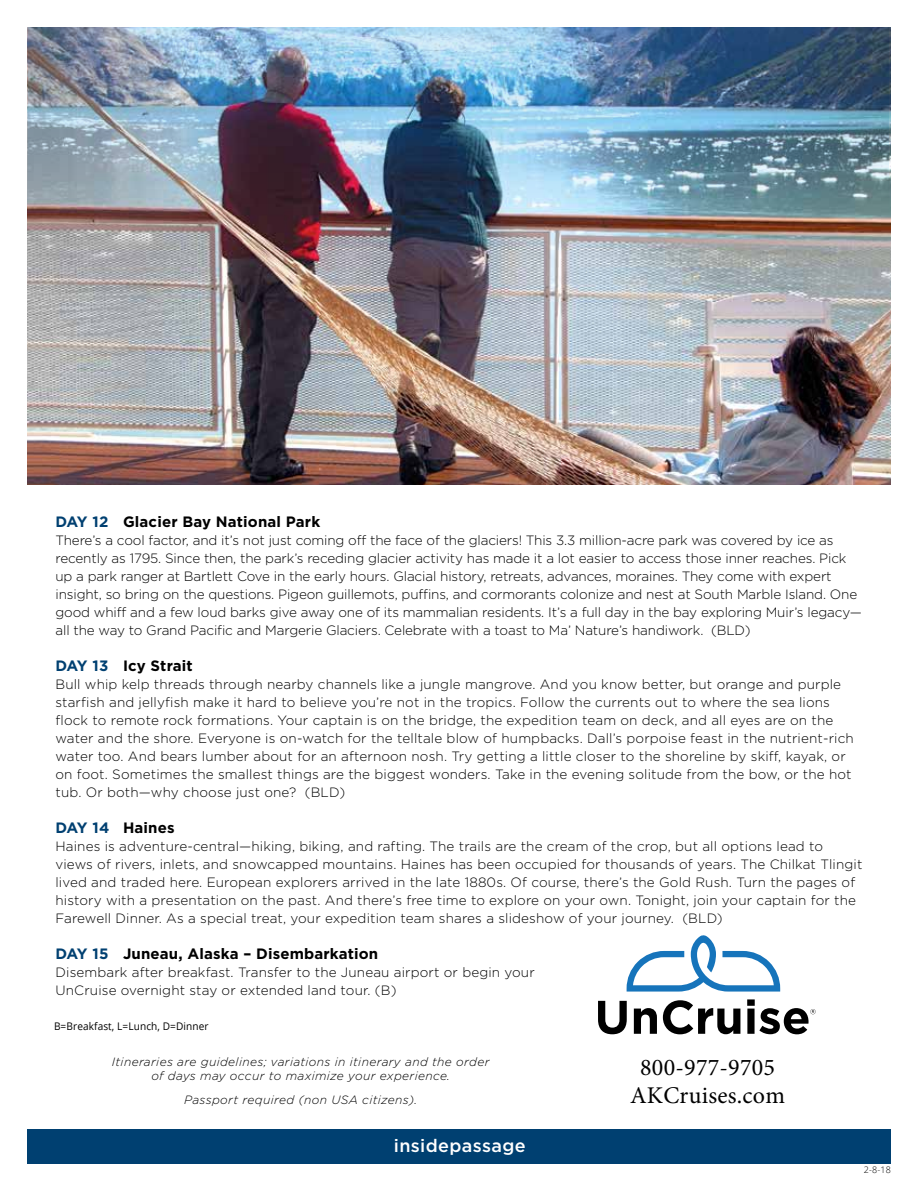
<style>
.page{position:relative;width:918px;height:1188px;background:#fff}
.page>*{position:absolute;margin:0;border:0;box-sizing:border-box;transform-origin:0 0}
.t1{font:24px/27.6px "Minion Pro";letter-spacing:.01em;color:#000;text-align:center}
.t2{font:500 18px "Gotham HTF";letter-spacing:.02em;color:#fff}
.t3{font:700 15px "Gotham HTF";letter-spacing:.01em;color:#000}
.t4{font:300 13.5px/18px "Gotham HTF";letter-spacing:.01em;color:#000}
.t5{font:300 13.5px/18px "Gotham HTF";letter-spacing:-.01em;color:#000}
.t6{font:italic 300 12px/14.4px "Gotham HTF";letter-spacing:.03em;color:#000;text-align:center}
.t7{font:10.5px "Open Sans";letter-spacing:.01em;color:#000;scale:.96 1}
.t8{font:300 9px "Open Sans";color:#000}
.s1{color:#004071}
</style>
<div class="page">
<div style="left:27px;top:1130px;width:864px;height:34px;background:#004071"></div>
<svg style="left:598px;top:1001px;width:29px;height:33px"></svg>
<svg style="left:634px;top:1008px;width:23px;height:26px"></svg>
<svg style="left:663px;top:1000px;width:77px;height:34px"></svg>
<svg style="left:747px;top:999px;width:69px;height:35px"></svg>
<svg style="left:627px;top:935px;width:153px;height:57px"></svg>
<img style="left:27px;top:27px;width:864px;height:457px">
<img style="left:28px;top:27px;width:862px;height:177px">
<p class="t3" style="left:56px;top:513px;width:266px"><span class="s1">DAY 12</span> Glacier Bay National Park</p>
<p class="t5" style="left:56px;top:531px;width:808px">There’s a cool factor, and it’s not just coming off the face of the glaciers! This 3.3 million-acre park was covered by ice as recently as 1795. Since then, the park’s receding glacier activity has made it a lot easier to access those inner reaches. Pick up a park ranger at Bartlett Cove in the early hours. Glacial history, retreats, advances, moraines. They come with expert insight, so bring on the questions. Pigeon guillemots, puffins, and cormorants colonize and nest at South Marble Island. One good whiff and a few loud barks give away one of its mammalian residents. It’s a full day in the bay exploring Muir’s legacy— all the way to Grand Pacific and Margerie Glaciers. Celebrate with a toast to Ma’ Nature’s handiwork. (BLD)</p>
<p class="t3" style="left:56px;top:657px;width:139px"><span class="s1">DAY 13</span> Icy Strait</p>
<p class="t4" style="left:56px;top:675px;width:800px">Bull whip kelp threads through nearby channels like a jungle mangrove. And you know better, but orange and purple starfish and jellyfish make it hard to believe you’re not in the tropics. Follow the currents out to where the sea lions flock to remote rock formations. Your captain is on the bridge, the expedition team on deck, and all eyes are on the water and the shore. Everyone is on-watch for the telltale blow of humpbacks. Dall’s porpoise feast in the nutrient-rich water too. And bears lumber about for an afternoon nosh. Try getting a little closer to the shoreline by skiff, kayak, or on foot. Sometimes the smallest things are the biggest wonders. Take in the evening solitude from the bow, or the hot tub. Or both—why choose just one? (BLD)</p>
<p class="t3" style="left:56px;top:819px;width:121px"><span class="s1">DAY 14</span> Haines</p>
<p class="t4" style="left:56px;top:837px;width:808px">Haines is adventure-central—hiking, biking, and rafting. The trails are the cream of the crop, but all options lead to views of rivers, inlets, and snowcapped mountains. Haines has been occupied for thousands of years. The Chilkat Tlingit lived and traded here. European explorers arrived in the late 1880s. Of course, there’s the Gold Rush. Turn the pages of history with a presentation on the past. And there’s free time to explore on your own. Tonight, join your captain for the Farewell Dinner. As a special treat, your expedition team shares a slideshow of your journey. (BLD)</p>
<p class="t3" style="left:56px;top:945px;width:324px"><span class="s1">DAY 15</span> Juneau, Alaska – Disembarkation</p>
<p class="t4" style="left:56px;top:963px;width:481px">Disembark after breakfast. Transfer to the Juneau airport or begin your<br>UnCruise overnight stay or extended land tour. (B)</p>
<p class="t7" style="left:54px;top:1019px;width:163px">B=Breakfast, L=Lunch, D=Dinner</p>
<p class="t6" style="left:112px;top:1054px;width:379px">Itineraries are guidelines; variations in itinerary and the order of days may occur to maximize your experience.</p>
<p class="t6" style="left:184px;top:1093px;width:235px">Passport required (non USA citizens).</p>
<h2 class="t2" style="left:394px;top:1136px;width:133px">insidepassage</h2>
<h1 class="t1" style="left:630px;top:1054px;width:156px">800-977-9705<br>AKCruises.com</h1>
<p class="t8" style="left:864px;top:1163px;width:29px">2-8-18</p>
</div>
